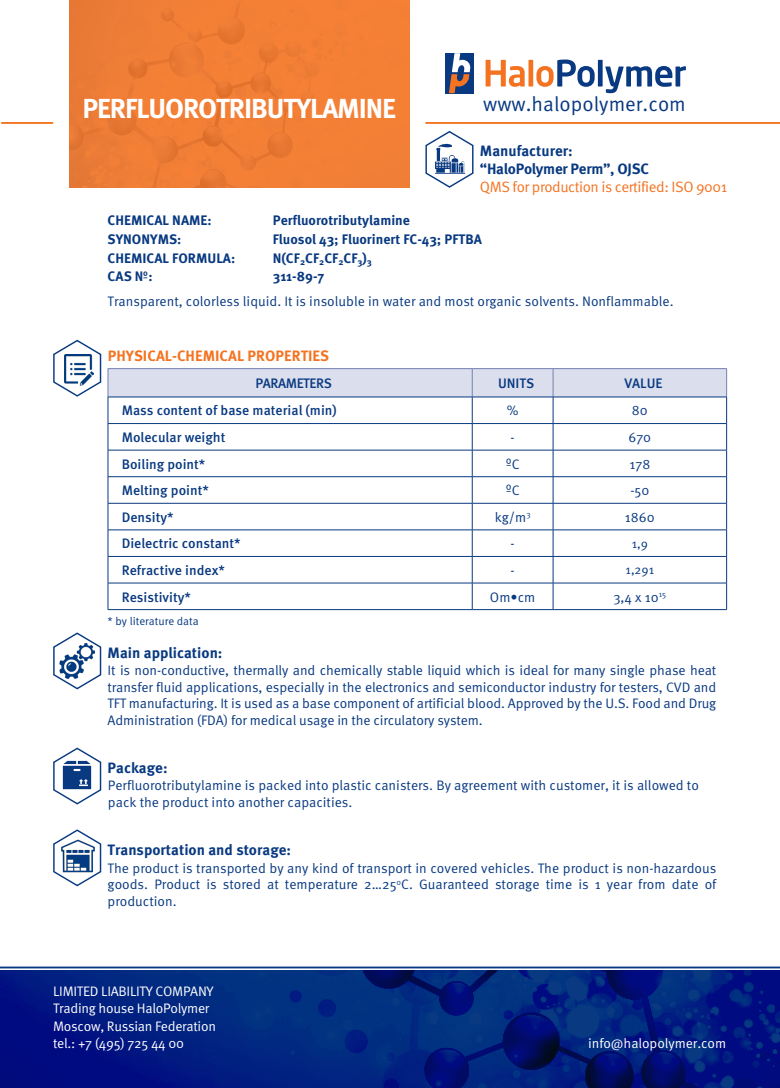
<style>
.page{position:relative;width:780px;height:1088px;background:#fff}
.page>*{position:absolute;margin:0;border:0;box-sizing:border-box;transform-origin:0 0}
.t1{font:700 27.5px "Meta Pro";letter-spacing:-.04em;color:#fff}
.t2{font:20.5px "Meta Pro";color:#083981}
.t3{font:700 15px/18px "Meta Pro";letter-spacing:-.02em;color:#083981}
.t4{font:700 15px "Meta Pro";color:#083981}
.t5{font:700 15px "Meta Pro";color:#f47321}
.t6{font:13.75px/16.5px "Meta Pro";color:#083981;text-align:justify}
.t7{font:500 13.75px "Meta Pro";color:#083981}
.t8{font:700 13.75px/18.8px "Meta Pro";color:#083981}
.t9{font:13.75px/17.5px "Meta Pro";letter-spacing:-.02em;color:#fff}
.t10{font:500 13.75px "Meta Pro";letter-spacing:-.03em;color:#083981}
.t11{font:12.5px "Meta Pro";color:#083981}
.t12{font:11.25px "Meta Pro";color:#083981}
.s1{font-weight:400;color:#f47321}
</style>
<div class="page">
<hr style="left:0;top:966px;width:780px;height:2px;background:#083981">
<img style="left:0;top:971px;width:780px;height:117px">
<hr style="left:425px;top:122px;width:355px;height:2px;background:#f47321">
<hr style="left:1px;top:122px;width:52px;height:2px;background:#f47321">
<img style="left:69px;top:0;width:340px;height:188px">
<div style="left:445px;top:53px;width:28px;height:40px;background:#083981"></div>
<svg style="left:449px;top:53px;width:22px;height:40px"></svg>
<svg style="left:485px;top:60px;width:39px;height:27px"></svg>
<div style="left:528px;top:60px;width:5px;height:27px;background:#f47321"></div>
<svg style="left:536px;top:60px;width:58px;height:27px"></svg>
<hr style="left:598px;top:60px;width:4px;height:27px;background:#083981">
<svg style="left:605px;top:66px;width:81px;height:27px"></svg>
<svg style="left:425px;top:130px;width:49px;height:58px"></svg>
<svg style="left:53px;top:339px;width:49px;height:58px"></svg>
<hr style="left:108px;top:368px;width:364px;height:1px;background:#7581b2">
<hr style="left:472px;top:368px;width:81px;height:1px;background:#7581b2">
<hr style="left:553px;top:368px;width:173px;height:1px;background:#7581b2">
<svg style="left:108px;top:369px;width:619px;height:240px"></svg>
<hr style="left:108px;top:609px;width:364px;height:1px;background:#083981">
<hr style="left:472px;top:609px;width:81px;height:1px;background:#083981">
<hr style="left:553px;top:609px;width:173px;height:1px;background:#083981">
<svg style="left:53px;top:747px;width:49px;height:58px"></svg>
<svg style="left:53px;top:632px;width:49px;height:58px"></svg>
<svg style="left:53px;top:829px;width:49px;height:58px"></svg>
<p class="t1" style="left:82px;top:91px;width:315px">PERFLUOROTRIBUTYLAMINE</p>
<h2 class="t2" style="left:483px;top:91px;width:204px">www.halopolymer.com</h2>
<p class="t3" style="left:480px;top:142px;width:249px">Manufacturer:<br>“HaloPolymer Perm”, OJSC<br><span class="s1">QMS for production is certified: ISO 9001</span></p>
<p class="t8" style="left:273px;top:211px;width:211px">Perfluorotributylamine<br>Fluosol 43; Fluorinert FC-43; PFTBA<br>N(CF<sub>2</sub>CF<sub>2</sub>CF<sub>2</sub>CF<sub>3</sub>)<sub>3<br></sub>311-89-7</p>
<p class="t6" style="left:108px;top:293px;width:567px">Transparent, colorless liquid. It is insoluble in water and most organic solvents. Nonflammable.</p>
<p class="t8" style="left:108px;top:211px;width:106px">CHEMICAL NAME:</p>
<p class="t8" style="left:108px;top:230px;width:75px">SYNONYMS:</p>
<p class="t8" style="left:108px;top:249px;width:129px">CHEMICAL FORMULA:</p>
<p class="t8" style="left:108px;top:268px;width:47px">CAS №:</p>
<p class="t5" style="left:108px;top:347px;width:223px">PHYSICAL-CHEMICAL PROPERTIES</p>
<p class="t10" style="left:255px;top:374px;width:78px">PARAMETERS</p>
<p class="t7" style="left:498px;top:374px;width:38px">UNITS</p>
<p class="t7" style="left:624px;top:374px;width:40px">VALUE</p>
<p class="t7" style="left:122px;top:402px;width:217px">Mass content of base material (min)</p>
<p class="t6" style="left:506px;top:403px;width:13px">%</p>
<p class="t6" style="left:632px;top:403px;width:17px">80</p>
<p class="t7" style="left:122px;top:428px;width:105px">Molecular weight</p>
<p class="t6" style="left:510px;top:429px;width:6px">-</p>
<p class="t6" style="left:628px;top:429px;width:24px">670</p>
<p class="t7" style="left:122px;top:455px;width:85px">Boiling point*</p>
<p class="t6" style="left:505px;top:456px;width:15px">ºC</p>
<p class="t6" style="left:629px;top:456px;width:22px">178</p>
<p class="t7" style="left:122px;top:482px;width:89px">Melting point*</p>
<p class="t6" style="left:505px;top:483px;width:15px">ºC</p>
<p class="t6" style="left:630px;top:483px;width:20px">-50</p>
<p class="t7" style="left:122px;top:508px;width:53px">Density*</p>
<p class="t6" style="left:494px;top:509px;width:37px">kg/m<sup>3</sup></p>
<p class="t6" style="left:625px;top:509px;width:31px">1860</p>
<p class="t7" style="left:122px;top:535px;width:120px">Dielectric constant*</p>
<p class="t6" style="left:510px;top:536px;width:6px">-</p>
<p class="t11" style="left:631px;top:536px;width:18px">1,9</p>
<p class="t7" style="left:122px;top:561px;width:105px">Refractive index*</p>
<p class="t6" style="left:510px;top:562px;width:6px">-</p>
<p class="t11" style="left:625px;top:562px;width:30px">1,291</p>
<p class="t7" style="left:122px;top:588px;width:71px">Resistivity*</p>
<p class="t6" style="left:490px;top:589px;width:47px">Om•cm</p>
<p class="t6" style="left:613px;top:589px;width:54px">3,4 x 10<sup>15</sup></p>
<p class="t12" style="left:108px;top:614px;width:93px">* by literature data</p>
<p class="t4" style="left:108px;top:643px;width:116px">Main application:</p>
<p class="t6" style="left:108px;top:663px;width:610px">It is non-conductive, thermally and chemically stable liquid which is ideal for many single phase heat transfer fluid applications, especially in the electronics and semiconductor industry for testers, CVD and TFT manufacturing. It is used as a base component of artificial blood. Approved by the U.S. Food and Drug Administration (FDA) for medical usage in the circulatory system.</p>
<p class="t4" style="left:108px;top:758px;width:61px">Package:</p>
<p class="t6" style="left:108px;top:777px;width:592px">Perfluorotributylamine is packed into plastic canisters. By agreement with customer, it is allowed to pack the product into another capacities.</p>
<p class="t4" style="left:108px;top:840px;width:185px">Transportation and storage:</p>
<p class="t6" style="left:108px;top:860px;width:610px">The product is transported by any kind of transport in covered vehicles. The product is non-hazardous goods. Product is stored at temperature 2…25<sup>0</sup>C. Guaranteed storage time is 1 year from date of production.</p>
<p class="t9" style="left:53px;top:983px;width:164px">LIMITED LIABILITY COMPANY<br>Trading house HaloPolymer<br>Moscow, Russian Federation tel.: +7 (495) 725 44 00</p>
<p class="t9" style="left:588px;top:1035px;width:139px">info@halopolymer.com</p>
</div>
